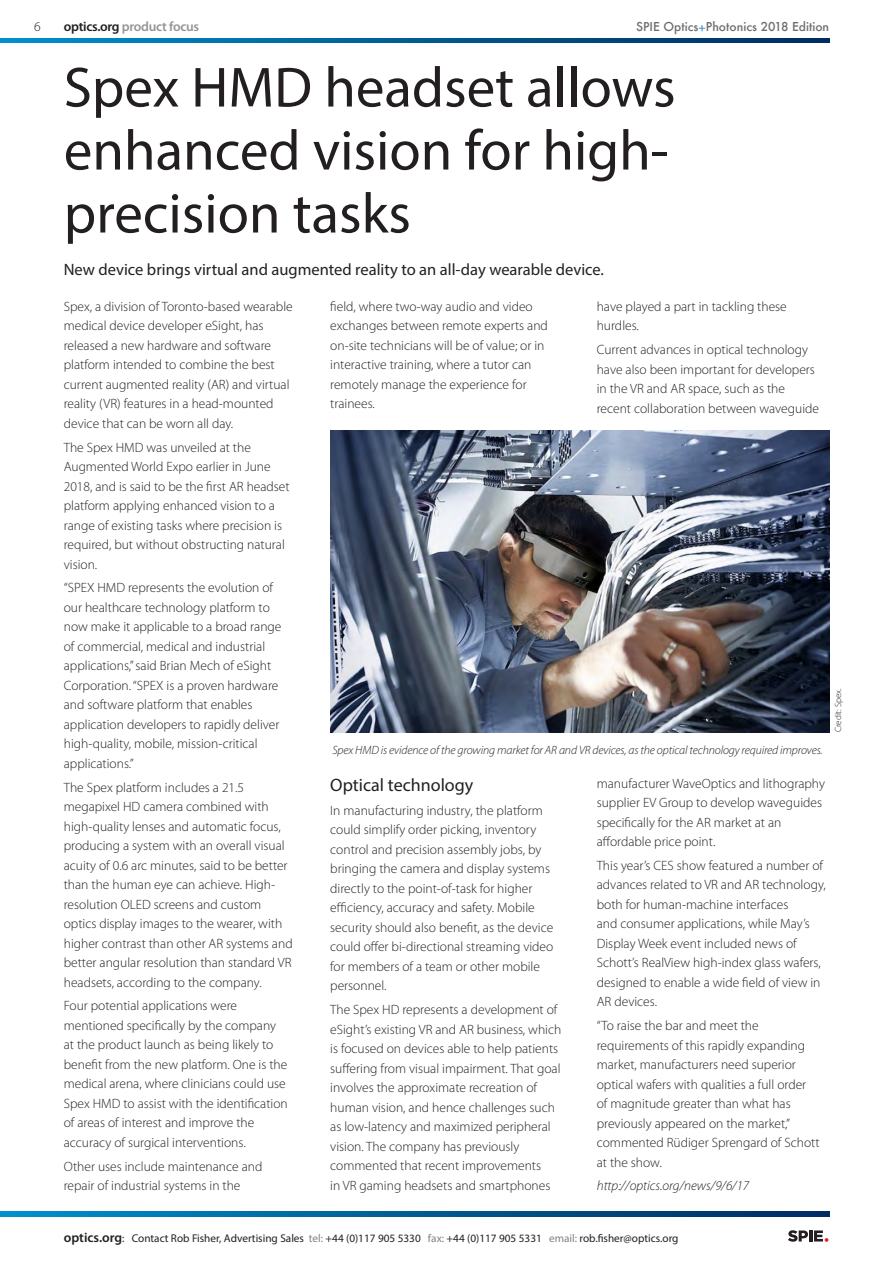
<style>
.page{position:relative;width:893px;height:1263px;background:#fff}
.page>*{position:absolute;margin:0;border:0;box-sizing:border-box;transform-origin:0 0}
.t1{font:57px/63px "Myriad Pro";color:#231f20}
.t2{font:18px "Myriad Pro";color:#231f20}
.t3{font:16.5px "Myriad Pro";color:#231f20}
.t4{font:300 13.5px/19.5px "Myriad Pro";color:#231f20}
.t5{font:italic 300 13.5px "Myriad Pro";color:#231f20}
.t6{font:600 13.5px "Myriad Pro";letter-spacing:-.02em;color:#939598}
.t7{font:italic 300 12px "Myriad Pro";letter-spacing:-.01em;color:#231f20}
.t8{font:500 12px "Futura";color:#6c6d70}
.t9{font:11.25px "Myriad Pro";color:#231f20}
.t10{font:300 9px "Myriad Pro";color:#231f20}
.s1{color:#231f20}
.s2{color:#448dcb}
.s3{font-weight:600;font-size:13.5px}
.s4{color:#808285}
</style>
<div class="page">
<svg style="left:0;top:1212px;width:829px;height:4px;background:#005d94"></svg>
<svg style="left:0;top:38px;width:829px;height:5px;background:#005d94"></svg>
<svg style="left:788px;top:1230px;width:40px;height:12px"></svg>
<img style="left:330px;top:430px;width:499px;height:302px">
<p class="t4" style="left:34px;top:17px;width:8px">6</p>
<p class="t6" style="left:64px;top:18px;width:137px"><span class="s1">optics.org</span> product focus</p>
<p class="t8" style="left:636px;top:18px;width:195px">SPIE Optics<span class="s2">+</span>Photonics 2018 Edition</p>
<p class="t1" style="left:64px;top:55px;width:613px">Spex HMD headset allows enhanced vision for high&shy;precision tasks</p>
<p class="t3" style="left:64px;top:259px;width:542px">New device brings virtual and augmented reality to an all-day wearable device.</p>
<p class="t4" style="left:64px;top:297px;width:230px">Spex, a division of Toronto-based wearable medical device developer eSight, has released a new hardware and software platform intended to combine the best current augmented reality (AR) and virtual reality (VR) features in a head-mounted device that can be worn all day.</p>
<p class="t4" style="left:64px;top:437px;width:227px">The Spex HMD was unveiled at the Augmented World Expo earlier in June 2018, and is said to be the first AR headset platform applying enhanced vision to a range of existing tasks where precision is required, but without obstructing natural vision.</p>
<p class="t4" style="left:64px;top:578px;width:219px">“SPEX HMD represents the evolution of our healthcare technology platform to now make it applicable to a broad range of commercial, medical and industrial applications,” said Brian Mech of eSight Corporation. “SPEX is a proven hardware and software platform that enables application developers to rapidly deliver high-quality, mobile, mission-critical applications.”</p>
<p class="t4" style="left:64px;top:777px;width:230px">The Spex platform includes a 21.5 megapixel HD camera combined with high-quality lenses and automatic focus, producing a system with an overall visual acuity of 0.6 arc minutes, said to be better than the human eye can achieve. High&shy;resolution OLED screens and custom optics display images to the wearer, with higher contrast than other AR systems and better angular resolution than standard VR headsets, according to the company.</p>
<p class="t4" style="left:64px;top:996px;width:226px">Four potential applications were mentioned specifically by the company at the product launch as being likely to benefit from the new platform. One is the medical arena, where clinicians could use Spex HMD to assist with the identification of areas of interest and improve the accuracy of surgical interventions.</p>
<p class="t4" style="left:64px;top:1156px;width:200px">Other uses include maintenance and repair of industrial systems in the</p>
<p class="t4" style="left:330px;top:297px;width:219px">field, where two-way audio and video exchanges between remote experts and on-site technicians will be of value; or in interactive training, where a tutor can remotely manage the experience for trainees.</p>
<p class="t4" style="left:597px;top:296px;width:192px">have played a part in tackling these hurdles.</p>
<p class="t4" style="left:597px;top:340px;width:224px">Current advances in optical technology have also been important for developers in the VR and AR space, such as the recent collaboration between waveguide</p>
<p class="t7" style="left:332px;top:742px;width:492px">Spex HMD is evidence of the growing market for AR and VR devices, as the optical technology required improves.</p>
<p class="t2" style="left:330px;top:774px;width:145px">Optical technology</p>
<p class="t4" style="left:330px;top:800px;width:225px">In manufacturing industry, the platform could simplify order picking, inventory control and precision assembly jobs, by bringing the camera and display systems directly to the point-of-task for higher efficiency, accuracy and safety. Mobile security should also benefit, as the device could offer bi-directional streaming video for members of a team or other mobile personnel.</p>
<p class="t4" style="left:330px;top:1000px;width:233px">The Spex HD represents a development of eSight’s existing VR and AR business, which is focused on devices able to help patients suffering from visual impairment. That goal involves the approximate recreation of human vision, and hence challenges such as low-latency and maximized peripheral vision. The company has previously commented that recent improvements<br>in VR gaming headsets and smartphones</p>
<p class="t4" style="left:597px;top:773px;width:230px">manufacturer WaveOptics and lithography supplier EV Group to develop waveguides specifically for the AR market at an affordable price point.</p>
<p class="t4" style="left:597px;top:855px;width:231px">This year’s CES show featured a number of advances related to VR and AR technology, both for human-machine interfaces<br>and consumer applications, while May’s Display Week event included news of Schott’s RealView high-index glass wafers, designed to enable a wide field of view in AR devices.</p>
<p class="t4" style="left:597px;top:1016px;width:224px">“To raise the bar and meet the requirements of this rapidly expanding market, manufacturers need superior optical wafers with qualities a full order of magnitude greater than what has previously appeared on the market,” commented Rüdiger Sprengard of Schott at the show.</p>
<p class="t5" style="left:597px;top:1178px;width:154px">http://optics.org/news/9/6/17</p>
<p class="t10" style="left:833px;top:732px;width:46px;rotate:-90deg">Credit: Spex.</p>
<p class="t9" style="left:64px;top:1231px;width:616px"><span class="s3">optics.org</span>: Contact Rob Fisher, Advertising Sales <span class="s4">tel:</span> +44 (0)117 905 5330 <span class="s4">fax:</span> +44 (0)117 905 5331 <span class="s4">email:</span> rob.fisher@optics.org</p>
</div>
